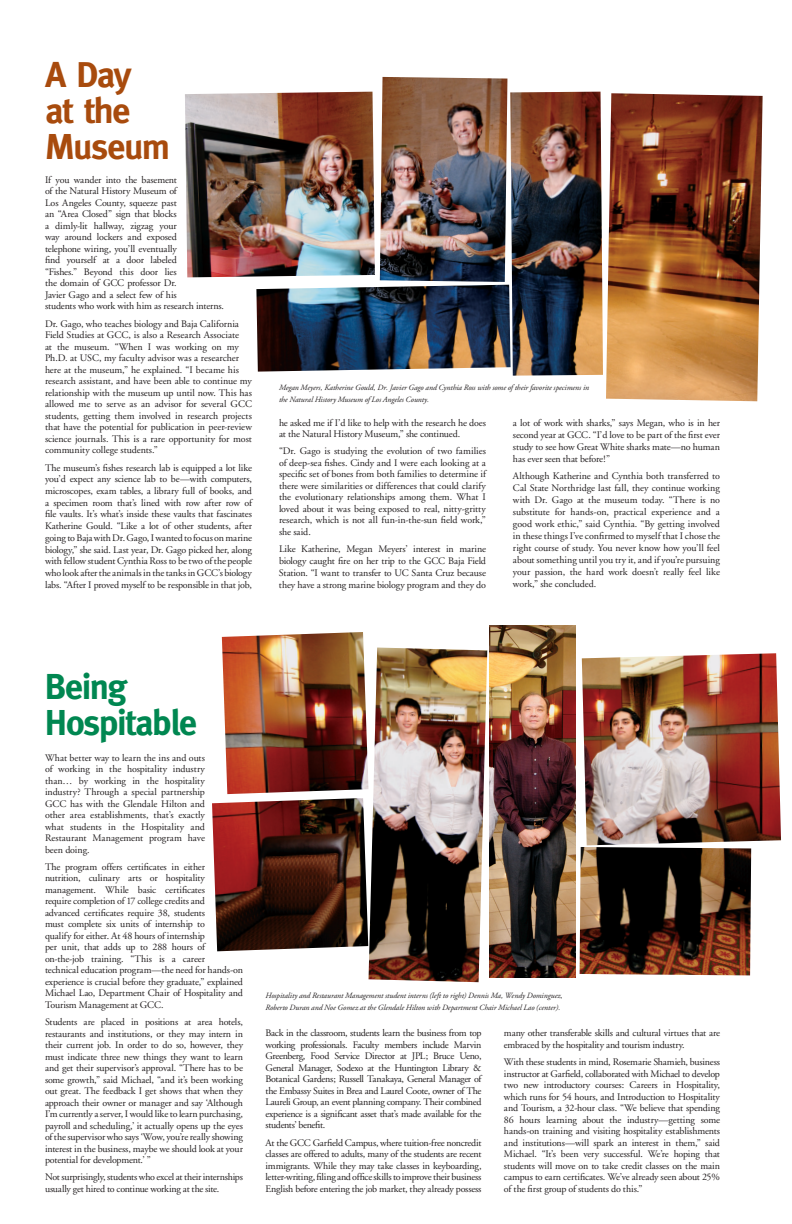
<style>
.page{position:relative;width:792px;height:1224px;background:#fff}
.page>*{position:absolute;margin:0;border:0;box-sizing:border-box;transform-origin:0 0}
.t1{font:700 36px/36px "Meta";letter-spacing:-.035em;color:#a84b0d}
.t2{font:700 36px/36px "Meta";letter-spacing:-.035em;color:#008751}
.t3{font:10px/11.5px "Adobe Garamond";letter-spacing:-.01em;color:#231f20;text-align:justify}
.t4{font:italic 8px/12px "Adobe Garamond";letter-spacing:-.005em;color:#231f20}
</style>
<div class="page">
<img style="left:369px;top:648px;width:118px;height:334px">
<img style="left:185px;top:92px;width:190px;height:185px">
<img style="left:380px;top:77px;width:127px;height:205px">
<img style="left:510px;top:92px;width:93px;height:284px">
<img style="left:606px;top:93px;width:157px;height:308px">
<img style="left:256px;top:285px;width:255px;height:87px">
<img style="left:212px;top:798px;width:156px;height:153px">
<img style="left:490px;top:625px;width:86px;height:353px">
<img style="left:580px;top:847px;width:171px;height:128px">
<img style="left:582px;top:653px;width:199px;height:192px">
<img style="left:222px;top:632px;width:146px;height:162px">
<h1 class="t1" style="left:46px;top:59px;width:126px">A Day<br>at the<br>Museum</h1>
<p class="t3" style="left:45px;top:175px;width:181px;text-align:left">If you wander into the basement<br>of the Natural History Museum of<br>Los Angeles County, squeeze past<br>an “Area Closed” sign that blocks<br>a dimly-lit hallway, zigzag your<br>way around lockers and exposed<br>telephone wiring, you’ll eventually<br>find yourself at a door labeled<br>“Fishes.” Beyond this door lies<br>the domain of GCC professor Dr.<br>Javier Gago and a select few of his<br>students who work with him as research interns.</p>
<p class="t3" style="left:45px;top:319px;width:209px;text-align:left">Dr. Gago, who teaches biology and Baja California Field Studies at GCC, is also a Research Associate<br>at the museum. “When I was working on my Ph.D. at USC, my faculty advisor was a researcher here at the museum,” he explained. “I became his research assistant, and have been able to continue my relationship with the museum up until now. This has allowed me to serve as an advisor for several GCC students, getting them involved in research projects that have the potential for publication in peer-review science journals. This is a rare opportunity for most community college students.”</p>
<p class="t3" style="left:45px;top:463px;width:209px">The museum’s fishes research lab is equipped a lot like you’d expect any science lab to be—with computers, microscopes, exam tables, a library full of books, and a specimen room that’s lined with row after row of file vaults. It’s what’s inside these vaults that fascinates Katherine Gould. “Like a lot of other students, after going to Baja with Dr. Gago, I wanted to focus on marine biology,” she said. Last year, Dr. Gago picked her, along with fellow student Cynthia Ross to be two of the people who look after the animals in the tanks in GCC’s biology labs. “After I proved myself to be responsible in that job,</p>
<p class="t4" style="left:279px;top:382px;width:312px">Megan Meyers, Katherine Gould, Dr. Javier Gago and Cynthia Ross with some of their favorite specimens in the Natural History Museum of Los Angeles County.</p>
<p class="t3" style="left:279px;top:418px;width:208px">he asked me if I’d like to help with the research he does at the Natural History Museum,” she continued.</p>
<p class="t3" style="left:279px;top:446px;width:209px">“Dr. Gago is studying the evolution of two families of deep-sea fishes. Cindy and I were each looking at a specific set of bones from both families to determine if there were similarities or differences that could clarify the evolutionary relationships among them. What I loved about it was being exposed to real, nitty-gritty research, which is not all fun-in-the-sun field work,” she said.</p>
<p class="t3" style="left:279px;top:544px;width:209px;line-height:11.8px">Like Katherine, Megan Meyers’ interest in marine biology caught fire on her trip to the GCC Baja Field Station. “I want to transfer to UC Santa Cruz because they have a strong marine biology program and they do</p>
<p class="t3" style="left:513px;top:417px;width:209px;line-height:12px">a lot of work with sharks,” says Megan, who is in her second year at GCC. “I’d love to be part of the first ever study to see how Great White sharks mate—no human has ever seen that before!”</p>
<p class="t3" style="left:513px;top:471px;width:209px;line-height:12px">Although Katherine and Cynthia both transferred to Cal State Northridge last fall, they continue working with Dr. Gago at the museum today. “There is no substitute for hands-on, practical experience and a good work ethic,” said Cynthia. “By getting involved in these things I’ve confirmed to myself that I chose the right course of study. You never know how you’ll feel about something until you try it, and if you’re pursuing your passion, the hard work doesn’t really feel like work,” she concluded.</p>
<h1 class="t2" style="left:45px;top:671px;width:154px">Being<br>Hospitable</h1>
<p class="t3" style="left:45px;top:753px;width:162px">What better way to learn the ins and outs of working in the hospitality industry than… by working in the hospitality industry? Through a special partnership GCC has with the Glendale Hilton and other area establishments, that’s exactly what students in the Hospitality and Restaurant Management program have been doing.</p>
<p class="t3" style="left:45px;top:862px;width:200px;text-align:left">The program offers certificates in either nutrition, culinary arts or hospitality management. While basic certificates<br>require completion of 17 college credits and<br>advanced certificates require 38, students<br>must complete six units of internship to<br>qualify for either. At 48 hours of internship<br>per unit, that adds up to 288 hours of on-the-job training. “This is a career<br>technical education program—the need for hands-on experience is crucial before they graduate,” explained Michael Lao, Department Chair of Hospitality and Tourism Management at GCC.</p>
<p class="t3" style="left:45px;top:1017px;width:200px">Students are placed in positions at area hotels, restaurants and institutions, or they may intern in their current job. In order to do so, however, they must indicate three new things they want to learn and get their supervisor’s approval. “There has to be some growth,” said Michael, “and it’s been working out great. The feedback I get shows that when they approach their owner or manager and say ‘Although I’m currently a server, I would like to learn purchasing, payroll and scheduling,’ it actually opens up the eyes of the supervisor who says ‘Wow, you’re really showing interest in the business, maybe we should look at your potential for development.’ ”</p>
<p class="t3" style="left:45px;top:1172px;width:199px">Not surprisingly, students who excel at their internships usually get hired to continue working at the site.</p>
<p class="t4" style="left:266px;top:990px;width:299px">Hospitality and Restaurant Management student interns (left to right) Dennis Ma, Wendy Dominguez,<br>Roberto Duran and Noe Gomez at the Glendale Hilton with Department Chair Michael Lao (center).</p>
<p class="t3" style="left:265px;top:1028px;width:218px">Back in the classroom, students learn the business from top working professionals. Faculty members include Marvin Greenberg, Food Service Director at JPL; Bruce Ueno, General Manager, Sodexo at the Huntington Library &amp; Botanical Gardens; Russell Tanakaya, General Manager of the Embassy Suites in Brea and Laurel Coote, owner of The Laureli Group, an event planning company. Their combined experience is a significant asset that’s made available for the students’ benefit.</p>
<p class="t3" style="left:265px;top:1138px;width:218px">At the GCC Garfield Campus, where tuition-free noncredit classes are offered to adults, many of the students are recent immigrants. While they may take classes in keyboarding, letter-writing, filing and office skills to improve their business English before entering the job market, they already possess</p>
<p class="t3" style="left:504px;top:1028px;width:218px">many other transferable skills and cultural virtues that are embraced by the hospitality and tourism industry.</p>
<p class="t3" style="left:504px;top:1057px;width:218px">With these students in mind, Rosemarie Shamieh, business instructor at Garfield, collaborated with Michael to develop two new introductory courses: Careers in Hospitality, which runs for 54 hours, and Introduction to Hospitality and Tourism, a 32-hour class. “We believe that spending 86 hours learning about the industry—getting some hands-on training and visiting hospitality establishments and institutions—will spark an interest in them,” said Michael. “It’s been very successful. We’re hoping that students will move on to take credit classes on the main campus to earn certificates. We’ve already seen about 25% of the first group of students do this.”</p>
</div>
